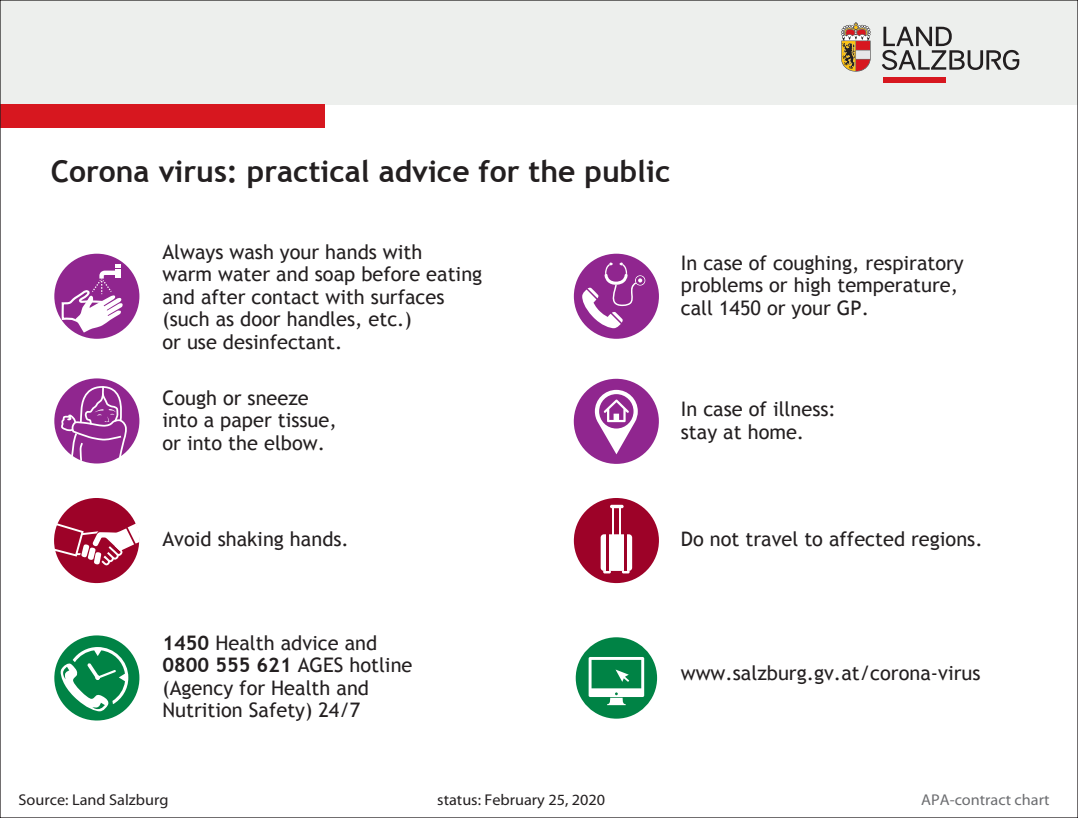
<style>
.page{position:relative;width:1078px;height:818px;background:#fff}
.page>*{position:absolute;margin:0;border:0;box-sizing:border-box;transform-origin:0 0}
.t1{font:700 30px "Trebuchet MS";color:#231f20}
.t2{font:20px/22.5px "Trebuchet MS";color:#231f20}
.t3{font:15.75px "Myriad Pro";color:#231f20;scale:1.04 1}
.t4{font:15.75px "Myriad Pro";color:#6c6d70;scale:1.04 1}
.s1{font-weight:700}
</style>
<div class="page">
<div style="left:0;top:0;width:1077px;height:105px;background:#edefed"></div>
<div style="left:0;top:105px;width:324px;height:23px;background:#d7171f"></div>
<svg style="left:841px;top:22px;width:29px;height:50px"></svg>
<div style="left:883px;top:77px;width:63px;height:5px;background:#d7171f"></div>
<svg style="left:882px;top:27px;width:137px;height:43px"></svg>
<div style="left:54px;top:254px;width:85px;height:85px;background:#90268f;border-radius:50%"></div>
<div style="left:54px;top:635px;width:86px;height:86px;background:#008345;border-radius:50%"></div>
<svg style="left:61px;top:647px;width:67px;height:64px"></svg>
<div style="left:54px;top:378px;width:85px;height:85px;background:#90268f;border-radius:50%"></div>
<svg style="left:60px;top:264px;width:67px;height:198px"></svg>
<div style="left:574px;top:254px;width:85px;height:85px;background:#90268f;border-radius:50%"></div>
<svg style="left:582px;top:262px;width:63px;height:66px"></svg>
<div style="left:54px;top:497px;width:86px;height:86px;background:#9d0228;border-radius:50%"></div>
<svg style="left:55px;top:523px;width:85px;height:42px"></svg>
<div style="left:573px;top:497px;width:86px;height:86px;background:#9d0228;border-radius:50%"></div>
<div style="left:600px;top:534px;width:32px;height:37px;background:#fff;border-radius:3px"></div>
<svg style="left:603px;top:571px;width:8px;height:2px"></svg>
<svg style="left:622px;top:571px;width:7px;height:2px"></svg>
<svg style="left:610px;top:504px;width:13px;height:4px"></svg>
<hr style="left:612px;top:508px;width:2px;height:26px;background:#fff">
<hr style="left:619px;top:508px;width:2px;height:26px;background:#fff">
<hr style="left:606px;top:533px;width:2px;height:38px;background:#9d0228">
<hr style="left:624px;top:533px;width:3px;height:38px;background:#9d0228">
<div style="left:575px;top:637px;width:82px;height:81px;background:#008345;border-radius:50%"></div>
<svg style="left:588px;top:657px;width:56px;height:48px"></svg>
<div style="left:573px;top:378px;width:86px;height:86px;background:#90268f;border-radius:50%"></div>
<svg style="left:595px;top:390px;width:42px;height:64px"></svg>
<h1 class="t1" style="left:51px;top:153px;width:621px">Corona virus: practical advice for the public</h1>
<p class="t2" style="left:162px;top:240px;width:321px">Always wash your hands with<br>warm water and soap before eating and after contact with surfaces (such as door handles, etc.)<br>or use desinfectant.</p>
<p class="t2" style="left:162px;top:387px;width:176px">Cough or sneeze into a paper tissue, or into the elbow.</p>
<p class="t2" style="left:681px;top:252px;width:284px">In case of coughing, respiratory problems or high temperature, call 1450 or your GP.</p>
<p class="t2" style="left:681px;top:398px;width:156px">In case of illness: stay at home.</p>
<p class="t2" style="left:162px;top:528px;width:188px">Avoid shaking hands.</p>
<p class="t2" style="left:681px;top:528px;width:303px">Do not travel to affected regions.</p>
<p class="t2" style="left:162px;top:631px;width:251px"><span class="s1">1450</span> Health advice and<br><span class="s1">0800 555 621</span> AGES hotline (Agency for Health and<br>Nutrition Safety) 24/7</p>
<p class="t3" style="left:19px;top:790px;width:146px">Source: Land Salzburg</p>
<p class="t3" style="left:437px;top:790px;width:163px">status: February 25, 2020</p>
<p class="t2" style="left:681px;top:662px;width:301px">www.salzburg.gv.at/corona-virus</p>
<p class="t4" style="left:921px;top:790px;width:125px">APA-contract chart</p>
</div>
